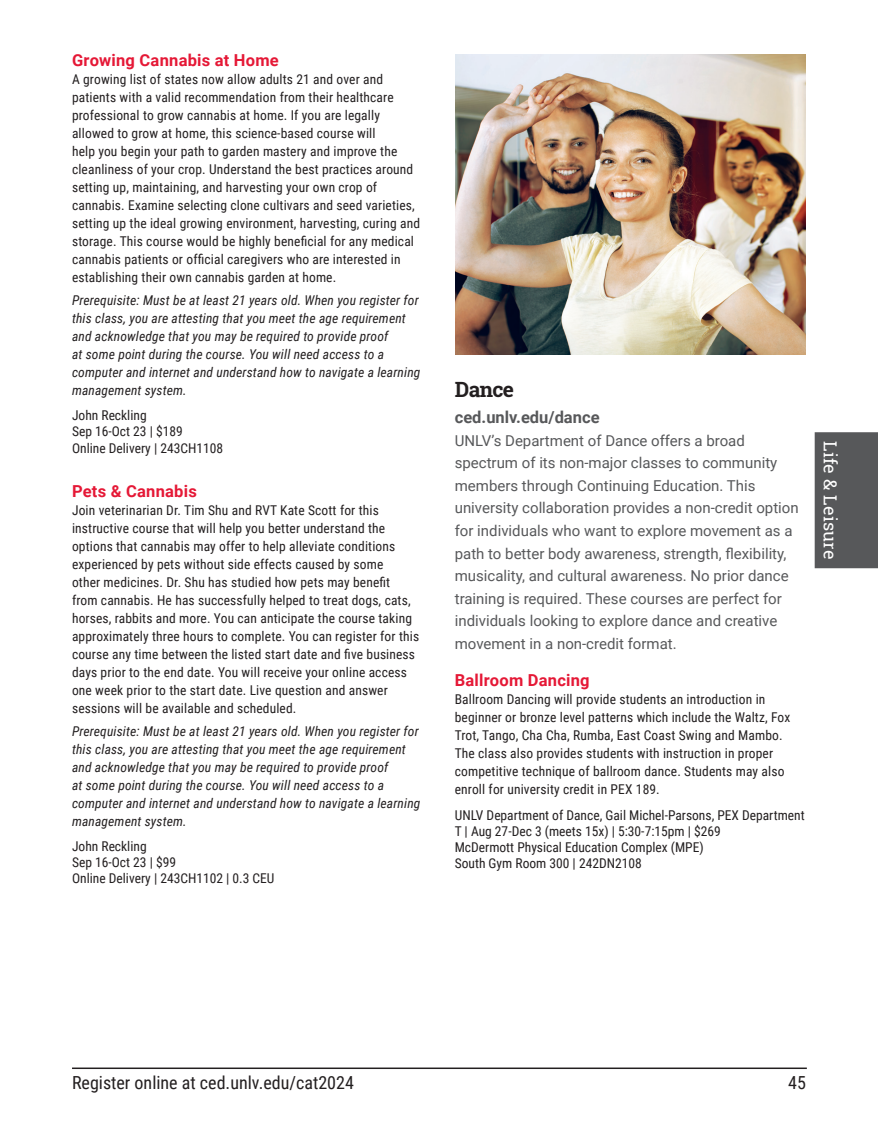
<style>
.page{position:relative;width:878px;height:1121px;background:#fff}
.page>*{position:absolute;margin:0;border:0;box-sizing:border-box;transform-origin:0 0}
.Group_Title{font:700 21px "Roboto Slab";letter-spacing:-.025em;color:#231f20}
.t1{font:18px "Roboto Condensed";color:#231f20}
.t2{font:18px "Roboto Slab";letter-spacing:.01em;color:#fff}
.courseTitle{font:700 16.5px "Roboto";letter-spacing:.015em;color:#e51836}
.Group_Web_address{font:700 16.5px "Roboto";color:#57585a}
.Group_Blurb{font:15px/22.5px "Roboto";color:#57585a}
.courseDescription{font:13.5px/18px "Roboto Condensed";letter-spacing:.01em;color:#231f20}
.courseDescription-2{font:italic 13.5px/18px "Roboto Condensed";letter-spacing:.01em;color:#231f20}
.courseInfo{font:13.5px/16.2px "Roboto Condensed";color:#231f20}
</style>
<div class="page">
<div style="left:814px;top:432px;width:64px;height:136px;background:#57585a"></div>
<hr style="left:72px;top:1067px;width:734px;height:2px;background:#231f20">
<img style="left:455px;top:54px;width:351px;height:300px">
<h2 class="courseTitle" style="left:72px;top:49px;width:208px">Growing Cannabis at Home</h2>
<p class="courseDescription" style="left:72px;top:70px;width:349px">A growing list of states now allow adults 21 and over and patients with a valid recommendation from their healthcare professional to grow cannabis at home. If you are legally allowed to grow at home, this science-based course will<br>help you begin your path to garden mastery and improve the cleanliness of your crop. Understand the best practices around setting up, maintaining, and harvesting your own crop of cannabis. Examine selecting clone cultivars and seed varieties, setting up the ideal growing environment, harvesting, curing and storage. This course would be highly beneficial for any medical cannabis patients or official caregivers who are interested in establishing their own cannabis garden at home.</p>
<p class="courseDescription-2" style="left:72px;top:291px;width:350px">Prerequisite: Must be at least 21 years old. When you register for this class, you are attesting that you meet the age requirement and acknowledge that you may be required to provide proof<br>at some point during the course. You will need access to a computer and internet and understand how to navigate a learning management system.</p>
<p class="courseInfo" style="left:72px;top:407px;width:153px">John Reckling<br>Sep 16-Oct 23 | $189<br>Online Delivery | 243CH1108</p>
<h2 class="courseTitle" style="left:72px;top:480px;width:126px">Pets &amp; Cannabis</h2>
<p class="courseDescription" style="left:72px;top:501px;width:348px">Join veterinarian Dr. Tim Shu and RVT Kate Scott for this instructive course that will help you better understand the options that cannabis may offer to help alleviate conditions experienced by pets without side effects caused by some<br>other medicines. Dr. Shu has studied how pets may benefit from cannabis. He has successfully helped to treat dogs, cats, horses, rabbits and more. You can anticipate the course taking approximately three hours to complete. You can register for this course any time between the listed start date and five business days prior to the end date. You will receive your online access one week prior to the start date. Live question and answer sessions will be available and scheduled.</p>
<p class="courseDescription-2" style="left:72px;top:721px;width:350px">Prerequisite: Must be at least 21 years old. When you register for this class, you are attesting that you meet the age requirement and acknowledge that you may be required to provide proof<br>at some point during the course. You will need access to a computer and internet and understand how to navigate a learning management system.</p>
<p class="courseInfo" style="left:72px;top:837px;width:204px">John Reckling<br>Sep 16-Oct 23 | $99<br>Online Delivery | 243CH1102 | 0.3 CEU</p>
<h2 class="Group_Title" style="left:455px;top:375px;width:61px">Dance</h2>
<h3 class="Group_Web_address" style="left:455px;top:406px;width:146px">ced.unlv.edu/dance</h3>
<h3 class="Group_Blurb" style="left:455px;top:429px;width:345px">UNLV’s Department of Dance offers a broad spectrum of its non-major classes to community members through Continuing Education. This university collaboration provides a non-credit option for individuals who want to explore movement as a path to better body awareness, strength, flexibility, musicality, and cultural awareness. No prior dance training is required. These courses are perfect for individuals looking to explore dance and creative movement in a non-credit format.</h3>
<h2 class="courseTitle" style="left:455px;top:669px;width:136px">Ballroom Dancing</h2>
<p class="courseDescription" style="left:455px;top:690px;width:337px">Ballroom Dancing will provide students an introduction in beginner or bronze level patterns which include the Waltz, Fox Trot, Tango, Cha Cha, Rumba, East Coast Swing and Mambo.<br>The class also provides students with instruction in proper competitive technique of ballroom dance. Students may also enroll for university credit in PEX 189.</p>
<p class="courseInfo" style="left:455px;top:806px;width:351px">UNLV Department of Dance, Gail Michel-Parsons, PEX Department T | Aug 27-Dec 3 (meets 15x) | 5:30-7:15pm | $269<br>McDermott Physical Education Complex (MPE)<br>South Gym Room 300 | 242DN2108</p>
<h2 class="t2" style="left:842px;top:441px;width:120px;rotate:90deg">Life &amp; Leisure</h2>
<h2 class="t1" style="left:72px;top:1069px;width:283px">Register online at ced.unlv.edu/cat2024</h2>
<h2 class="t1" style="left:788px;top:1069px;width:19px">45</h2>
</div>
